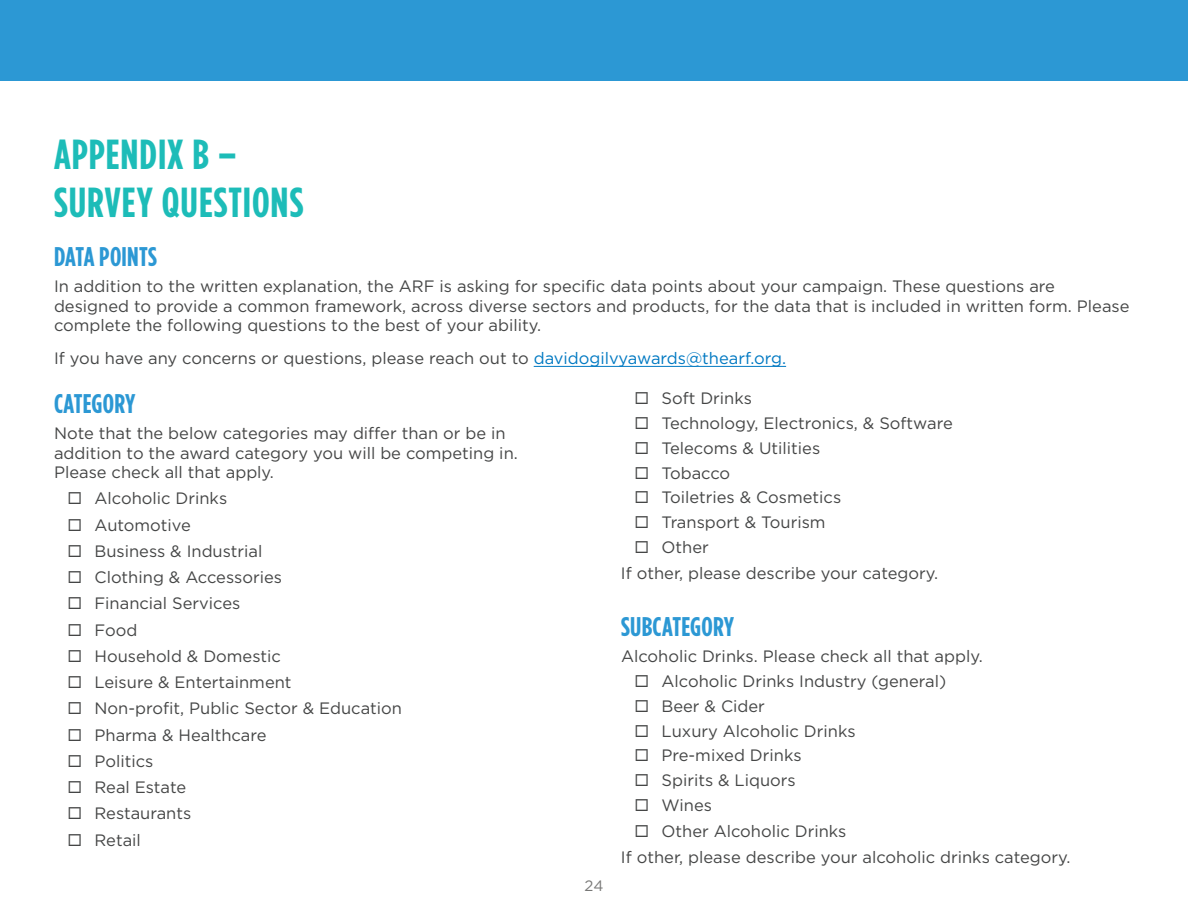
<style>
.page{position:relative;width:1188px;height:918px;background:#fff}
.page>*{position:absolute;margin:0;border:0;box-sizing:border-box;transform-origin:0 0}
.t1{font:700 42px/48.8px "Gotham Condensed";letter-spacing:.025em;color:#1dbcb8}
.t2{font:700 27px "Gotham Condensed";letter-spacing:.005em;color:#2c98d4}
.t3{font:16.5px/26.2px "Gotham";color:#454646}
.t4{font:15px "Gotham";color:#787877}
.s1{color:#0079c2}
</style>
<div class="page">
<div style="left:0;top:0;width:1188px;height:81px;background:#2c98d4"></div>
<hr style="left:534px;top:366px;width:252px;height:1px;background:#0079c2">
<h1 class="t1" style="left:54px;top:129px;width:251px">APPENDIX B –<br>SURVEY QUESTIONS</h1>
<h2 class="t2" style="left:54px;top:241px;width:105px">DATA POINTS</h2>
<p class="t3" style="left:54px;top:276px;width:1077px;line-height:19.5px">In addition to the written explanation, the ARF is asking for specific data points about your campaign. These questions are designed to provide a common framework, across diverse sectors and products, for the data that is included in written form. Please complete the following questions to the best of your ability.</p>
<p class="t3" style="left:54px;top:345px;width:734px">If you have any concerns or questions, please reach out to <span class="s1">davidogilvyawards@thearf.org.</span></p>
<h2 class="t2" style="left:54px;top:387px;width:83px">CATEGORY</h2>
<p class="t3" style="left:54px;top:423px;width:465px;line-height:19.5px">Note that the below categories may differ than or be in addition to the award category you will be competing in.<br>Please check all that apply.</p>
<p class="t3" style="left:94px;top:485px;width:309px">Alcoholic Drinks<br>Automotive<br>Business &amp; Industrial<br>Clothing &amp; Accessories<br>Financial Services<br>Food<br>Household &amp; Domestic<br>Leisure &amp; Entertainment<br>Non-profit, Public Sector &amp; Education<br>Pharma &amp; Healthcare<br>Politics<br>Real Estate<br>Restaurants<br>Retail</p>
<p class="t3" style="left:661px;top:386px;width:293px;line-height:24.8px">Soft Drinks<br>Technology, Electronics, &amp; Software<br>Telecoms &amp; Utilities<br>Tobacco<br>Toiletries &amp; Cosmetics<br>Transport &amp; Tourism<br>Other</p>
<p class="t3" style="left:621px;top:560px;width:319px">If other, please describe your category.</p>
<h2 class="t2" style="left:621px;top:611px;width:115px">SUBCATEGORY</h2>
<p class="t3" style="left:661px;top:644px;width:323px;line-height:24.8px;text-indent:-40px">Alcoholic Drinks. Please check all that apply.<br>Alcoholic Drinks Industry (general)<br>Beer &amp; Cider<br>Luxury Alcoholic Drinks<br>Pre-mixed Drinks<br>Spirits &amp; Liquors<br>Wines</p>
<p class="t3" style="left:621px;top:818px;width:451px;text-indent:41px">Other Alcoholic Drinks<br>If other, please describe your alcoholic drinks category.</p>
<p class="t4" style="left:584px;top:876px;width:21px">24</p>
</div>
